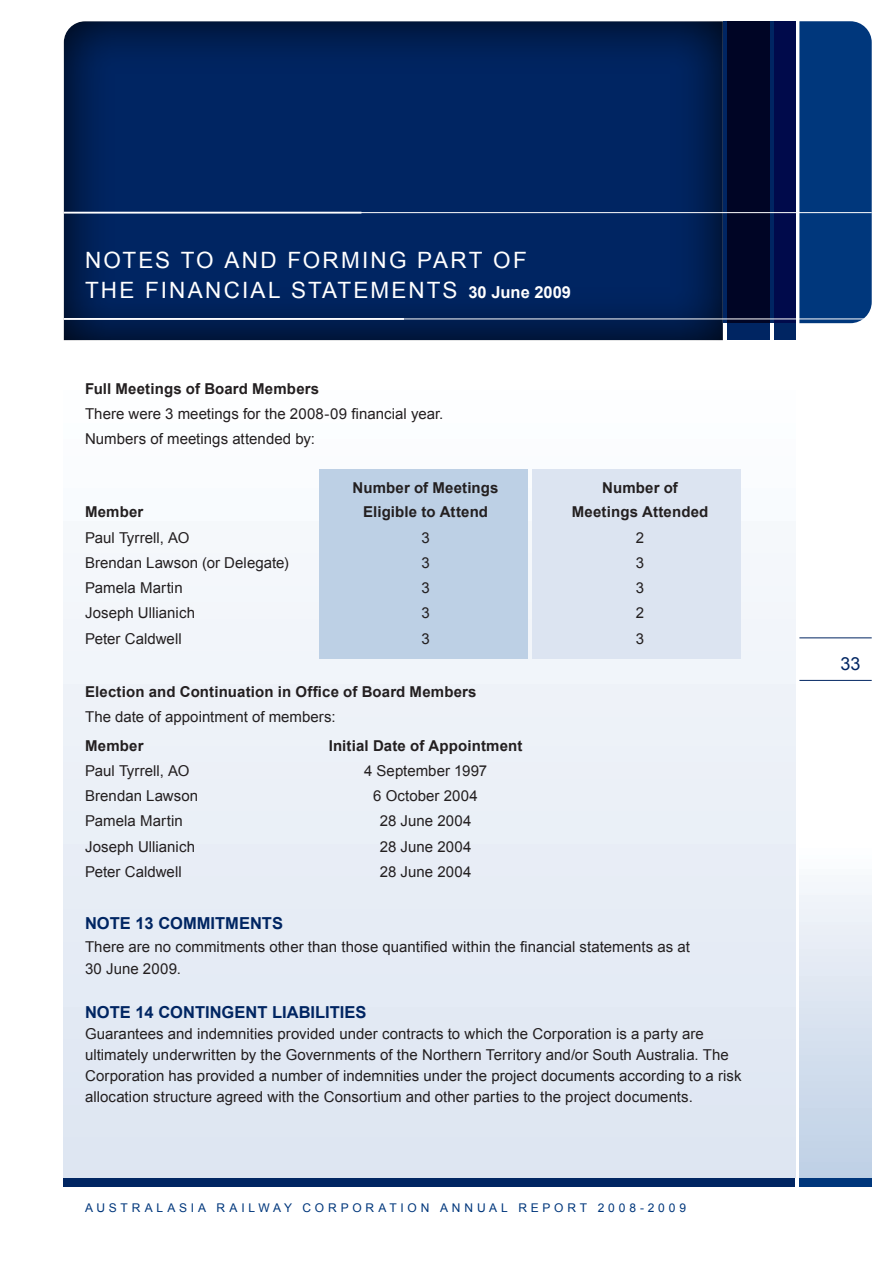
<style>
.page{position:relative;width:893px;height:1263px;background:#fff}
.page>*{position:absolute;margin:0;border:0;box-sizing:border-box;transform-origin:0 0}
.t1{font:22.5px "Arial";letter-spacing:.085em;color:#fff}
.t2{font:18px "Arial";color:#002562}
.t3{font:700 16.5px "Arial";color:#002562}
.t4{font:700 16.5px "Arial";color:#fff}
.t5{font:15px/21px "Arial";letter-spacing:.005em;color:#231f20}
.t6{font:700 15px "Arial";letter-spacing:.01em;color:#231f20}
.t7{font:12px "Arial";letter-spacing:.315em;color:#00377c}
.s1{font-weight:400;font-size:22.5px}
</style>
<div class="page">
<div style="left:64px;top:349px;width:731px;height:829px;background:linear-gradient(to bottom,#feffff,#dce4f1)"></div>
<div style="left:799px;top:838px;width:73px;height:340px;background:linear-gradient(to bottom,#fdfdfe,#bdcee5)"></div>
<div style="left:320px;top:469px;width:208px;height:190px;background:#bdd0e5"></div>
<div style="left:532px;top:469px;width:209px;height:190px;background:#dce4f1"></div>
<div style="left:723px;top:21px;width:72px;height:302px;background:#002562"></div>
<svg style="left:63px;top:21px;width:662px;height:320px;background:#02245c"></svg>
<div style="left:727px;top:21px;width:43px;height:319px;background:#000525"></div>
<div style="left:799px;top:21px;width:73px;height:302px;background:#00377c"></div>
<hr style="left:799px;top:637px;width:73px;height:1px;background:#002562">
<hr style="left:799px;top:680px;width:73px;height:1px;background:#002562">
<div style="left:64px;top:1178px;width:731px;height:8px;background:#002562"></div>
<div style="left:799px;top:1178px;width:73px;height:8px;background:#00377c"></div>
<div style="left:774px;top:21px;width:21px;height:319px;background:#000a4b"></div>
<hr style="left:64px;top:212px;width:808px;height:1px;background:#fff">
<hr style="left:64px;top:319px;width:808px;height:1px;background:#fff">
<hr style="left:64px;top:318px;width:340px;height:2px;background:#fff">
<h1 class="t1" style="left:85px;top:245px;width:36px">Note</h1>
<h1 class="t1" style="left:155px;top:245px;width:88px">s To and</h1>
<h1 class="t1" style="left:287px;top:245px;width:35px">Form</h1>
<h1 class="t1" style="left:362px;top:245px;width:26px">ing</h1>
<h1 class="t1" style="left:417px;top:245px;width:34px">Part</h1>
<h1 class="t1" style="left:493px;top:245px;width:17px">of</h1>
<h1 class="t1" style="left:85px;top:275px;width:17px">the</h1>
<h1 class="t1" style="left:145px;top:275px;width:42px">Financ</h1>
<h1 class="t1" style="left:242px;top:275px;width:67px">ial Statement</h1>
<p class="t4" style="left:443px;top:281px;width:130px"><span class="s1">s</span> 30 June 2009</p>
<p class="t6" style="left:85px;top:378px;width:236px">Full Meetings of Board Members</p>
<p class="t5" style="left:85px;top:401px;width:360px;line-height:25.2px">There were 3 meetings for the 2008-09 financial year.<br>Numbers of meetings attended by:</p>
<p class="t6" style="left:352px;top:478px;width:148px">Number of Meetings</p>
<p class="t6" style="left:602px;top:478px;width:77px">Number of</p>
<p class="t6" style="left:85px;top:502px;width:60px">Member</p>
<p class="t6" style="left:363px;top:502px;width:127px">Eligible to Attend</p>
<p class="t6" style="left:572px;top:502px;width:138px">Meetings Attended</p>
<p class="t5" style="left:85px;top:527px;width:106px">Paul Tyrrell, AO</p>
<p class="t5" style="left:421px;top:527px;width:10px">3</p>
<p class="t5" style="left:636px;top:527px;width:10px">2</p>
<p class="t5" style="left:85px;top:552px;width:205px">Brendan Lawson (or Delegate)</p>
<p class="t5" style="left:421px;top:552px;width:10px">3</p>
<p class="t5" style="left:636px;top:552px;width:10px">3</p>
<p class="t5" style="left:85px;top:577px;width:99px">Pamela Martin</p>
<p class="t5" style="left:421px;top:577px;width:10px">3</p>
<p class="t5" style="left:636px;top:577px;width:10px">3</p>
<p class="t5" style="left:85px;top:603px;width:111px">Joseph Ullianich</p>
<p class="t5" style="left:421px;top:603px;width:10px">3</p>
<p class="t5" style="left:636px;top:603px;width:10px">2</p>
<p class="t5" style="left:85px;top:628px;width:98px">Peter Caldwell</p>
<p class="t5" style="left:421px;top:628px;width:10px">3</p>
<p class="t5" style="left:636px;top:628px;width:10px">3</p>
<p class="t6" style="left:85px;top:682px;width:393px">Election and Continuation in Office of Board Members</p>
<p class="t5" style="left:85px;top:707px;width:252px">The date of appointment of members:</p>
<p class="t6" style="left:85px;top:735px;width:60px">Member</p>
<p class="t6" style="left:329px;top:735px;width:195px">Initial Date of Appointment</p>
<p class="t5" style="left:85px;top:760px;width:106px">Paul Tyrrell, AO</p>
<p class="t5" style="left:364px;top:760px;width:125px">4 September 1997</p>
<p class="t5" style="left:85px;top:785px;width:115px">Brendan Lawson</p>
<p class="t5" style="left:373px;top:785px;width:106px">6 October 2004</p>
<p class="t5" style="left:85px;top:811px;width:99px">Pamela Martin</p>
<p class="t5" style="left:380px;top:811px;width:93px">28 June 2004</p>
<p class="t5" style="left:85px;top:836px;width:111px">Joseph Ullianich</p>
<p class="t5" style="left:380px;top:836px;width:93px">28 June 2004</p>
<p class="t5" style="left:85px;top:861px;width:98px">Peter Caldwell</p>
<p class="t5" style="left:380px;top:861px;width:93px">28 June 2004</p>
<p class="t3" style="left:85px;top:912px;width:200px">NOTE 13 COMMITMENTS</p>
<p class="t5" style="left:85px;top:935px;width:606px;line-height:22.5px">There are no commitments other than those quantified within the financial statements as at<br>30 June 2009.</p>
<p class="t3" style="left:85px;top:1001px;width:283px">NOTE 14 CONTINGENT LIABILITIES</p>
<p class="t5" style="left:85px;top:1023px;width:658px">Guarantees and indemnities provided under contracts to which the Corporation is a party are ultimately underwritten by the Governments of the Northern Territory and/or South Australia. The Corporation has provided a number of indemnities under the project documents according to a risk allocation structure agreed with the Consortium and other parties to the project documents.</p>
<p class="t7" style="left:85px;top:1200px;width:48px">Au stral</p>
<p class="t7" style="left:167px;top:1200px;width:161px">Asia Ra il way Corporat</p>
<p class="t7" style="left:400px;top:1200px;width:19px">i on</p>
<p class="t7" style="left:440px;top:1200px;width:24px">A nnual</p>
<p class="t7" style="left:518px;top:1200px;width:25px">R eport</p>
<p class="t7" style="left:598px;top:1200px;width:90px">2008-2009</p>
<p class="t2" style="left:840px;top:652px;width:22px">33</p>
</div>
